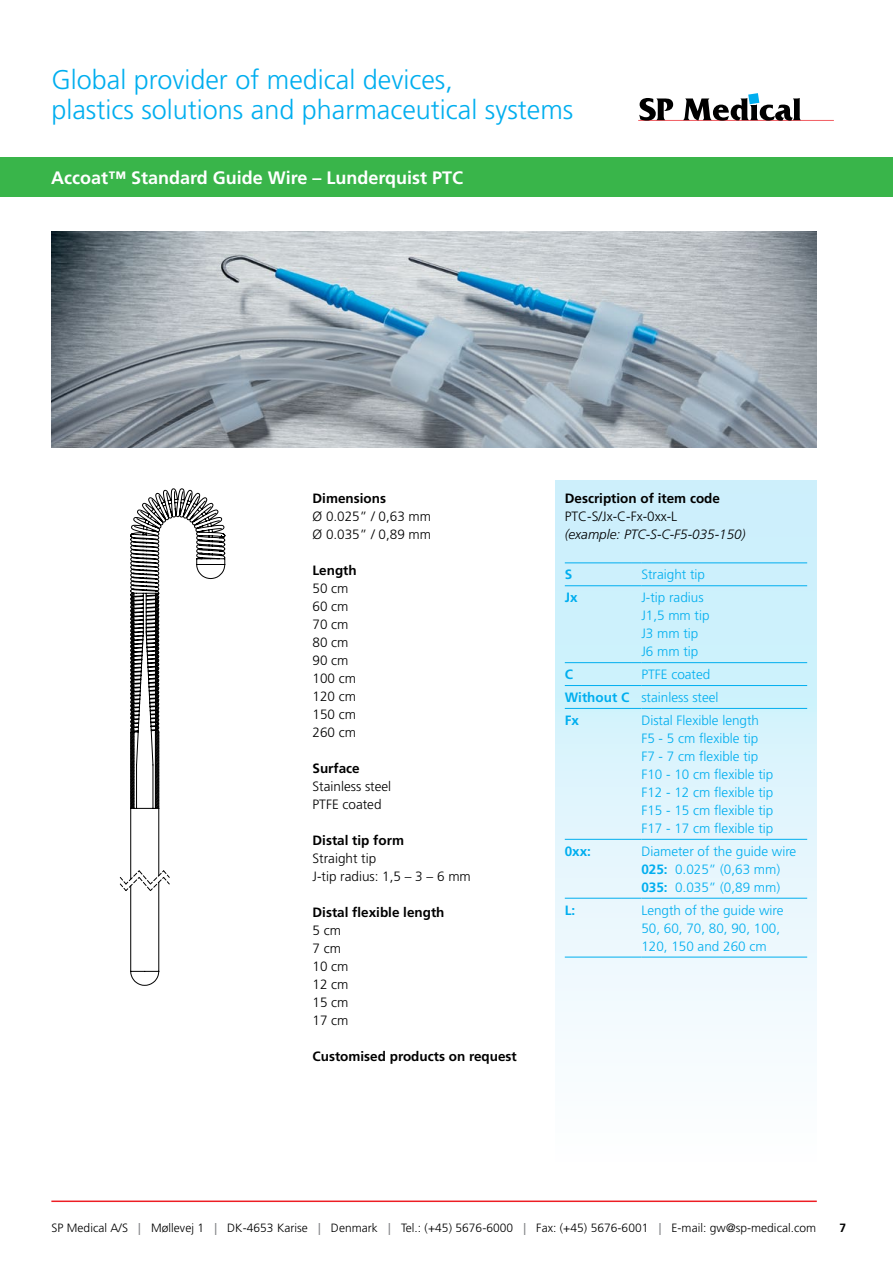
<style>
.page{position:relative;width:893px;height:1263px;background:#fff}
.page>*{position:absolute;margin:0;border:0;box-sizing:border-box;transform-origin:0 0}
.t1{font:300 27px/30px "Frutiger LT Std";color:#00aeef}
.t2{font:700 18px "Frutiger LT Std";color:#fff}
.t3{font:300 13.5px/18px "Frutiger LT Std";color:#00aeef}
.t4{font:300 13.5px/18px "Frutiger LT Std";color:#000}
.t5{font:700 13.5px "Frutiger LT Std";color:#000}
.t6{font:italic 300 13.5px "Frutiger LT Std";color:#000}
.t7{font:700 13.5px "Frutiger LT Std";color:#00aeef}
.t8{font:300 12px "Frutiger LT Std";letter-spacing:.005em;color:#000}
.t9{font:700 12px "Frutiger LT Std";color:#000}
.s1{font-weight:700}
.s2{font-weight:400;color:#808285}
</style>
<div class="page">
<div style="left:556px;top:480px;width:261px;height:684px;background:linear-gradient(to bottom,#c2edfb,#fefdfe)"></div>
<div style="left:0;top:158px;width:893px;height:39px;background:#39b54a"></div>
<svg style="left:638px;top:93px;width:196px;height:28px"></svg>
<img style="left:51px;top:232px;width:766px;height:216px">
<hr style="left:51px;top:1200px;width:766px;height:2px;background:#ed1d24">
<hr style="left:565px;top:563px;width:76px;height:1px;background:#00aeef">
<hr style="left:641px;top:563px;width:166px;height:1px;background:#00aeef">
<hr style="left:565px;top:585px;width:76px;height:1px;background:#00aeef">
<hr style="left:641px;top:585px;width:166px;height:1px;background:#00aeef">
<hr style="left:565px;top:662px;width:76px;height:1px;background:#00aeef">
<hr style="left:641px;top:662px;width:166px;height:1px;background:#00aeef">
<hr style="left:565px;top:685px;width:76px;height:1px;background:#00aeef">
<hr style="left:641px;top:685px;width:166px;height:1px;background:#00aeef">
<hr style="left:565px;top:708px;width:76px;height:1px;background:#00aeef">
<hr style="left:641px;top:708px;width:166px;height:1px;background:#00aeef">
<hr style="left:565px;top:839px;width:76px;height:1px;background:#00aeef">
<hr style="left:641px;top:839px;width:166px;height:1px;background:#00aeef">
<hr style="left:565px;top:898px;width:76px;height:1px;background:#00aeef">
<hr style="left:641px;top:898px;width:166px;height:1px;background:#00aeef">
<hr style="left:565px;top:957px;width:76px;height:1px;background:#00aeef">
<hr style="left:641px;top:957px;width:166px;height:1px;background:#00aeef">
<svg style="left:119px;top:877px;width:11px;height:14px"></svg>
<svg style="left:130px;top:488px;width:96px;height:498px"></svg>
<h1 class="t1" style="left:51px;top:65px;width:524px">Global provider of medical devices,<br>plastics solutions and pharmaceutical systems</h1>
<h2 class="t2" style="left:51px;top:167px;width:414px">Accoat™ Standard Guide Wire – Lunderquist PTC</h2>
<p class="t5" style="left:312px;top:490px;width:75px">Dimensions</p>
<p class="t4" style="left:312px;top:507px;width:120px">Ø 0.025” / 0,63 mm<br>Ø 0.035” / 0,89 mm</p>
<p class="t5" style="left:312px;top:562px;width:46px">Length</p>
<p class="t4" style="left:312px;top:579px;width:45px">50 cm<br>60 cm<br>70 cm<br>80 cm<br>90 cm<br>100 cm<br>120 cm<br>150 cm<br>260 cm</p>
<p class="t5" style="left:312px;top:760px;width:49px">Surface</p>
<p class="t4" style="left:312px;top:777px;width:80px">Stainless steel<br>PTFE coated</p>
<p class="t5" style="left:312px;top:832px;width:93px">Distal tip form</p>
<p class="t4" style="left:312px;top:849px;width:160px">Straight tip<br>J-tip radius: 1,5 – 3 – 6 mm</p>
<p class="t5" style="left:312px;top:904px;width:134px">Distal flexible length</p>
<p class="t4" style="left:312px;top:921px;width:38px">5 cm<br>7 cm<br>10 cm<br>12 cm<br>15 cm<br>17 cm</p>
<p class="t5" style="left:312px;top:1048px;width:206px">Customised products on request</p>
<p class="t5" style="left:565px;top:490px;width:157px">Description of item code</p>
<p class="t4" style="left:565px;top:507px;width:114px">PTC-S/Jx-C-Fx-0xx-L</p>
<p class="t6" style="left:565px;top:526px;width:182px">(example: PTC-S-C-F5-035-150)</p>
<p class="t7" style="left:565px;top:567px;width:9px">S</p>
<p class="t3" style="left:641px;top:566px;width:65px">Straight tip</p>
<p class="t7" style="left:565px;top:590px;width:14px">Jx</p>
<p class="t3" style="left:641px;top:589px;width:70px">J-tip radius<br>J1,5 mm tip<br>J3 mm tip<br>J6 mm tip</p>
<p class="t7" style="left:565px;top:666px;width:10px">C</p>
<p class="t3" style="left:565px;top:663px;width:155px;line-height:23px;text-indent:77px">PTFE coated<br><span class="s1">Without C</span> stainless steel<br><span class="s1">Fx</span></p>
<p class="t3" style="left:641px;top:711px;width:134px">Distal Flexible length<br>F5 - 5 cm flexible tip<br>F7 - 7 cm flexible tip<br>F10 - 10 cm flexible tip<br>F12 - 12 cm flexible tip<br>F15 - 15 cm flexible tip<br>F17 - 17 cm flexible tip</p>
<p class="t7" style="left:565px;top:843px;width:28px">0xx:</p>
<p class="t3" style="left:641px;top:842px;width:157px">Diameter of the guide wire<br><span class="s1">025:</span> 0.025” (0,63 mm)<br><span class="s1">035:</span> 0.035” (0,89 mm)</p>
<p class="t7" style="left:565px;top:902px;width:12px">L:</p>
<p class="t3" style="left:641px;top:901px;width:144px">Length of the guide wire<br>50, 60, 70, 80, 90, 100,<br>120, 150 and 260 cm</p>
<p class="t8" style="left:51px;top:1221px;width:766px">SP Medical A/S <span class="s2">|</span> Møllevej 1 <span class="s2">|</span> DK-4653 Karise <span class="s2">|</span> Denmark <span class="s2">|</span> Tel.: (+45) 5676-6000 <span class="s2">|</span> Fax: (+45) 5676-6001 <span class="s2">|</span> E-mail: gw@sp-medical.com</p>
<p class="t9" style="left:839px;top:1220px;width:8px">7</p>
</div>
